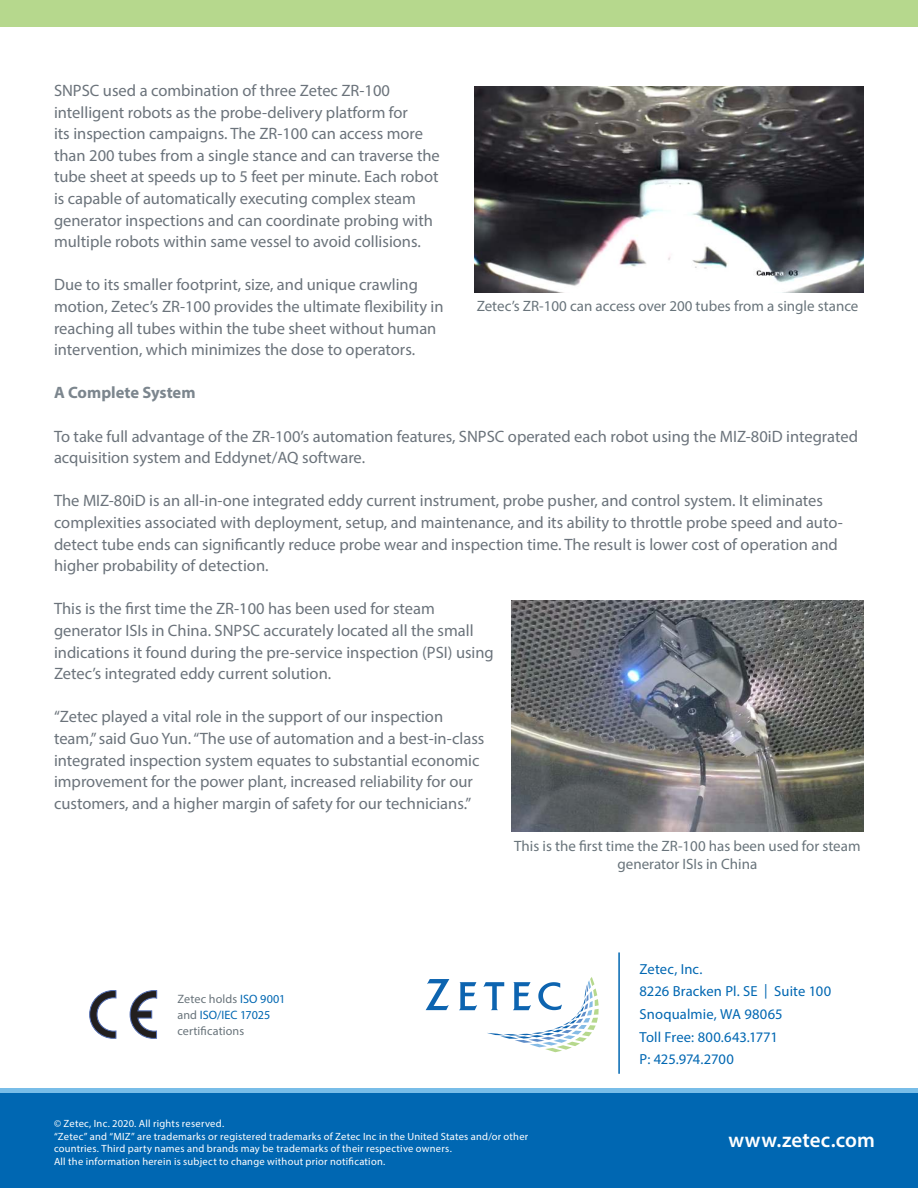
<style>
.page{position:relative;width:918px;height:1188px;background:#fff}
.page>*{position:absolute;margin:0;border:0;box-sizing:border-box;transform-origin:0 0}
.t1{font:600 21px "Myriad Pro";letter-spacing:.005em;color:#fff}
.t2{font:16.5px/21.6px "Myriad Pro";color:#6b737b}
.t3{font:700 16.5px "Myriad Pro";color:#7c868e}
.t4{font:15px/18px "Myriad Pro";color:#69747b;text-align:center}
.t5{font:14.55px/22.6px "Myriad Pro";letter-spacing:.01em;color:#0067b2}
.t6{font:12.15px/16.2px "Myriad Pro";letter-spacing:.01em;color:#69747b}
.t7{font:10.5px/12.6px "Myriad Pro";letter-spacing:.02em;color:#fff}
.s1{color:#0067b2}
</style>
<div class="page">
<svg style="left:426px;top:979px;width:23px;height:31px"></svg>
<svg style="left:459px;top:982px;width:18px;height:28px"></svg>
<svg style="left:483px;top:977px;width:116px;height:75px"></svg>
<hr style="left:618px;top:952px;width:2px;height:122px;background:#0067b2">
<div style="left:0;top:1088px;width:918px;height:6px;background:#78bde8"></div>
<div style="left:0;top:1093px;width:918px;height:95px;background:#0067b2"></div>
<svg style="left:130px;top:991px;width:27px;height:47px"></svg>
<svg style="left:90px;top:990px;width:26px;height:48px"></svg>
<img style="left:474px;top:87px;width:389px;height:206px">
<img style="left:512px;top:600px;width:351px;height:231px">
<div style="left:0;top:0;width:918px;height:27px;background:#b6d88d"></div>
<p class="t2" style="left:54px;top:81px;width:387px">SNPSC used a combination of three Zetec ZR-100 intelligent robots as the probe-delivery platform for<br>its inspection campaigns. The ZR-100 can access more than 200 tubes from a single stance and can traverse the tube sheet at speeds up to 5 feet per minute. Each robot is capable of automatically executing complex steam generator inspections and can coordinate probing with multiple robots within same vessel to avoid collisions.</p>
<p class="t2" style="left:54px;top:276px;width:391px">Due to its smaller footprint, size, and unique crawling motion, Zetec’s ZR-100 provides the ultimate flexibility in reaching all tubes within the tube sheet without human intervention, which minimizes the dose to operators.</p>
<p class="t3" style="left:54px;top:387px;width:143px">A Complete System</p>
<p class="t2" style="left:54px;top:427px;width:806px">To take full advantage of the ZR-100’s automation features, SNPSC operated each robot using the MIZ-80iD integrated acquisition system and Eddynet/AQ software.</p>
<p class="t2" style="left:54px;top:492px;width:790px">The MIZ-80iD is an all-in-one integrated eddy current instrument, probe pusher, and control system. It eliminates complexities associated with deployment, setup, and maintenance, and its ability to throttle probe speed and auto&shy;detect tube ends can significantly reduce probe wear and inspection time. The result is lower cost of operation and higher probability of detection.</p>
<p class="t2" style="left:54px;top:600px;width:441px">This is the first time the ZR-100 has been used for steam generator ISIs in China. SNPSC accurately located all the small indications it found during the pre-service inspection (PSI) using Zetec’s integrated eddy current solution.</p>
<p class="t2" style="left:54px;top:708px;width:432px">“Zetec played a vital role in the support of our inspection team,” said Guo Yun. “The use of automation and a best-in-class integrated inspection system equates to substantial economic improvement for the power plant, increased reliability for our customers, and a higher margin of safety for our technicians.”</p>
<p class="t4" style="left:477px;top:299px;width:383px">Zetec’s ZR-100 can access over 200 tubes from a single stance</p>
<p class="t6" style="left:177px;top:992px;width:109px">Zetec holds <span class="s1">ISO 9001 </span>and <span class="s1">ISO/IEC 17025 </span>certifications</p>
<p class="t4" style="left:514px;top:838px;width:348px">This is the first time the ZR-100 has been used for steam generator ISIs in China</p>
<p class="t5" style="left:640px;top:959px;width:193px">Zetec, Inc.<br>8226 Bracken Pl. SE | Suite 100<br>Snoqualmie, WA 98065<br>Toll Free: 800.643.1771<br>P: 425.974.2700</p>
<p class="t7" style="left:54px;top:1118px;width:476px">© Zetec, Inc. 2020. All rights reserved.<br>“Zetec” and “MIZ” are trademarks or registered trademarks of Zetec Inc in the United States and/or other countries. Third party names and brands may be trademarks of their respective owners.<br>All the information herein is subject to change without prior notification.</p>
<p class="t1" style="left:729px;top:1132px;width:148px">www.zetec.com</p>
</div>
